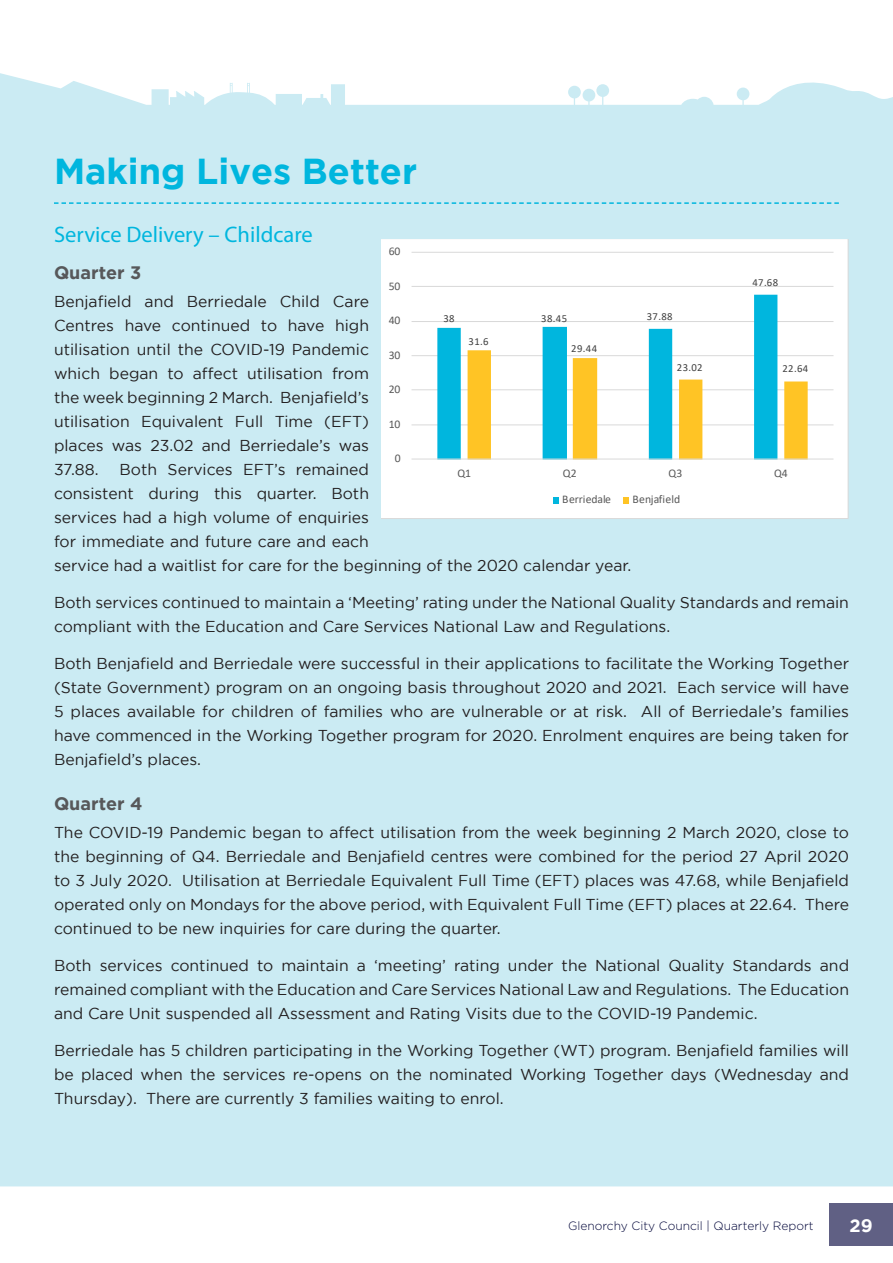
<style>
.page{position:relative;width:893px;height:1263px;background:#fff}
.page>*{position:absolute;margin:0;border:0;box-sizing:border-box;transform-origin:0 0}
.PageHeader{font:700 36px "Gotham";color:#00b6de}
.Heading1{font:22.5px "Myriad Pro";color:#00b6de}
.Paragraph_1{font:700 18px "Gotham";color:#57585a}
.t1{font:700 18px "Gotham";color:#fff}
.Paragraph_1-2{font:15.75px/24px "Gotham";color:#231f20;text-align:justify}
.t2{font:300 12px "Gotham";color:#000539}
.t3{font:11.7px "Calibri";letter-spacing:-.005em;color:#595959}
.t4{font:10.8px "Calibri";letter-spacing:.04em;color:#404040}
</style>
<div class="page">
<div style="left:829px;top:1203px;width:64px;height:43px;background:#606084"></div>
<div style="left:0;top:73px;width:893px;height:1113px;background:#cbebf3"></div>
<svg style="left:54px;top:202px;width:785px;height:2px;background:#6ed2e9"></svg>
<svg style="left:381px;top:240px;width:468px;height:279px"></svg>
<p class="PageHeader" style="left:54px;top:150px;width:365px">Making Lives Better</p>
<p class="Heading1" style="left:54px;top:221px;width:260px">Service Delivery – Childcare</p>
<p class="Paragraph_1" style="left:54px;top:262px;width:89px">Quarter 3</p>
<p class="Paragraph_1-2" style="left:54px;top:289px;width:317px">Benjafield and Berriedale Child Care Centres have continued to have high utilisation until the COVID-19 Pandemic which began to affect utilisation from the week beginning 2 March. Benjafield’s utilisation Equivalent Full Time (EFT) places was 23.02 and Berriedale’s was 37.88.</p>
<p class="t3" style="left:389px;top:243px;width:13px">60</p>
<p class="t4" style="left:752px;top:275px;width:27px">47.68</p>
<p class="t3" style="left:389px;top:278px;width:13px">50</p>
<p class="t4" style="left:443px;top:311px;width:13px">38</p>
<p class="t4" style="left:541px;top:311px;width:27px">38.45</p>
<p class="t4" style="left:647px;top:309px;width:27px">37.88</p>
<p class="t3" style="left:389px;top:312px;width:13px">40</p>
<p class="t4" style="left:469px;top:334px;width:22px">31.6</p>
<p class="t4" style="left:571px;top:340px;width:27px">29.44</p>
<p class="t3" style="left:389px;top:347px;width:13px">30</p>
<p class="t4" style="left:677px;top:360px;width:27px">23.02</p>
<p class="t4" style="left:782px;top:361px;width:27px">22.64</p>
<p class="t3" style="left:389px;top:381px;width:13px">20</p>
<p class="t3" style="left:389px;top:416px;width:13px">10</p>
<p class="t3" style="left:395px;top:450px;width:7px">0</p>
<p class="Paragraph_1-2" style="left:54px;top:457px;width:579px;text-align:left;text-indent:66px">Both Services EFT’s remained<br>consistent during this quarter. Both<br>services had a high volume of enquiries<br>for immediate and future care and each<br>service had a waitlist for care for the beginning of the 2020 calendar year.</p>
<p class="Paragraph_1-2" style="left:54px;top:590px;width:796px">Both services continued to maintain a ‘Meeting’ rating under the National Quality Standards and remain compliant with the Education and Care Services National Law and Regulations.</p>
<p class="Paragraph_1-2" style="left:54px;top:651px;width:796px">Both Benjafield and Berriedale were successful in their applications to facilitate the Working Together (State Government) program on an ongoing basis throughout 2020 and 2021. Each service will have 5 places available for children of families who are vulnerable or at risk. All of Berriedale’s families have commenced in the Working Together program for 2020. Enrolment enquires are being taken for Benjafield’s places.</p>
<p class="Paragraph_1" style="left:54px;top:793px;width:90px">Quarter 4</p>
<p class="Paragraph_1-2" style="left:54px;top:820px;width:797px">The COVID-19 Pandemic began to affect utilisation from the week beginning 2 March 2020, close to the beginning of Q4. Berriedale and Benjafield centres were combined for the period 27 April 2020 to 3 July 2020. Utilisation at Berriedale Equivalent Full Time (EFT) places was 47.68, while Benjafield operated only on Mondays for the above period, with Equivalent Full Time (EFT) places at 22.64. There continued to be new inquiries for care during the quarter.</p>
<p class="Paragraph_1-2" style="left:54px;top:953px;width:797px">Both services continued to maintain a ‘meeting’ rating under the National Quality Standards and remained compliant with the Education and Care Services National Law and Regulations. The Education and Care Unit suspended all Assessment and Rating Visits due to the COVID-19 Pandemic.</p>
<p class="Paragraph_1-2" style="left:54px;top:1038px;width:796px">Berriedale has 5 children participating in the Working Together (WT) program. Benjafield families will be placed when the services re-opens on the nominated Working Together days (Wednesday and Thursday). There are currently 3 families waiting to enrol.</p>
<p class="t3" style="left:457px;top:465px;width:15px">Q1</p>
<p class="t3" style="left:563px;top:465px;width:15px">Q2</p>
<p class="t3" style="left:669px;top:465px;width:15px">Q3</p>
<p class="t3" style="left:774px;top:465px;width:15px">Q4</p>
<p class="t3" style="left:562px;top:491px;width:50px">Berriedale</p>
<p class="t3" style="left:632px;top:491px;width:50px">Benjafield</p>
<p class="t2" style="left:568px;top:1219px;width:247px">Glenorchy City Council | Quarterly Report</p>
<p class="t1" style="left:849px;top:1215px;width:25px">29</p>
</div>
